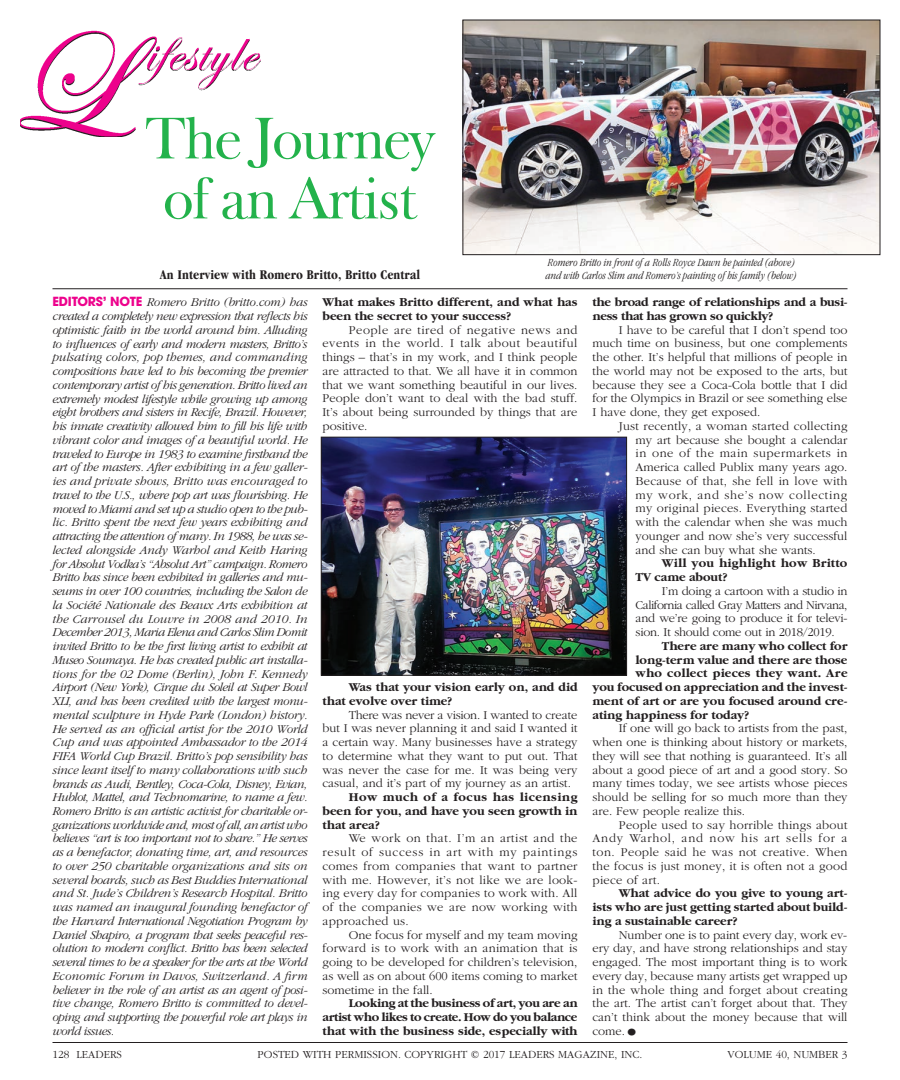
<style>
.page{position:relative;width:900px;height:1080px;background:#fff}
.page>*{position:absolute;margin:0;border:0;box-sizing:border-box;transform-origin:0 0}
.t1{font:60px/60px "Frys Baskerville BT";letter-spacing:-.04em;color:#23b24b;text-align:center}
.t2{font:700 condensed 13.75px "Garamond";letter-spacing:.01em;color:#231f20}
.t3{font:italic 300 12.5px/13.8px "Garamond";letter-spacing:-.04em;color:#231f20;text-align:justify}
.t4{font:300 12.5px/13.8px "Garamond";color:#231f20;text-align:justify}
.t5{font:700 12.5px/13.8px "Garamond";color:#231f20;text-align:justify}
.t6{font:700 12.5px/13.8px "Garamond";letter-spacing:.02em;color:#231f20}
.t7{font:700 12.5px/13.8px "Garamond";letter-spacing:-.02em;color:#231f20}
.t8{font:italic 300 condensed 11.25px/12.5px "Garamond";color:#231f20}
.t9{font:300 11.25px "Garamond";color:#231f20}
.s1{font-family:"Avant Garde";font-weight:700;font-style:normal;color:#ed028c}
.s2{font-size:22.5px}
</style>
<div class="page">
<img style="left:20px;top:30px;width:240px;height:107px">
<hr style="left:52px;top:288px;width:796px;height:1px;background:#231f20">
<img style="left:323px;top:439px;width:302px;height:235px">
<div style="left:321px;top:437px;width:306px;height:239px;border:1px solid #231f20"></div>
<img style="left:465px;top:22px;width:413px;height:231px">
<div style="left:463px;top:20px;width:417px;height:235px;border:1px solid #231f20"></div>
<hr style="left:52px;top:1042px;width:796px;height:1px;background:#231f20">
<h1 class="t1" style="left:145px;top:107px;width:292px">The Journey of an Artist</h1>
<p class="t2" style="left:160px;top:267px;width:262px">An Interview with Romero Britto, Britto Central</p>
<p class="t8" style="left:546px;top:256px;width:253px">Romero Britto in front of a Rolls Royce Dawn he painted (above) and with Carlos Slim and Romero’s painting of his family (below)</p>
<p class="t3" style="left:52px;top:296px;width:257px"><span class="s1">EDITORS’ NOTE</span> Romero Britto (britto.com) has created a completely new expression that reflects his optimistic faith in the world around him. Alluding to influences of early and modern masters, Britto’s pulsating colors, pop themes, and commanding compositions have led to his becoming the premier contemporary artist of his generation. Britto lived an extremely modest lifestyle while growing up among eight brothers and sisters in Recife, Brazil. However, his innate creativity allowed him to fill his life with vibrant color and images of a beautiful world. He traveled to Europe in 1983 to examine firsthand the art of the masters. After exhibiting in a few galler&shy;ies and private shows, Britto was encouraged to travel to the U.S., where pop art was flourishing. He moved to Miami and set up a studio open to the pub&shy;lic. Britto spent the next few years exhibiting and attracting the attention of many. In 1988, he was se&shy;lected alongside Andy Warhol and Keith Haring for Absolut Vodka’s “Absolut Art” campaign. Romero Britto has since been exhibited in galleries and mu&shy;seums in over 100 countries, including the Salon de la Société Nationale des Beaux Arts exhibition at the Carrousel du Louvre in 2008 and 2010. In December 2013, Maria Elena and Carlos Slim Domit invited Britto to be the first living artist to exhibit at Museo Soumaya. He has created public art installa&shy;tions for the 02 Dome (Berlin), John F. Kennedy Airport (New York), Cirque du Soleil at Super Bowl XLI, and has been credited with the largest monu&shy;mental sculpture in Hyde Park (London) history.<br>He served as an official artist for the 2010 World Cup and was appointed Ambassador to the 2014<br>FIFA World Cup Brazil. Britto’s pop sensibility has since leant itself to many collaborations with such brands as Audi, Bentley, Coca-Cola, Disney, Evian, Hublot, Mattel, and Technomarine, to name a few.<br>Romero Britto is an artistic activist for charitable or&shy;ganizations worldwide and, most of all, an artist who believes “art is too important not to share.” He serves as a benefactor, donating time, art, and resources to over 250 charitable organizations and sits on several boards, such as Best Buddies International and St. Jude’s Children’s Research Hospital. Britto was named an inaugural founding benefactor of the Harvard International Negotiation Program by Daniel Shapiro, a program that seeks peaceful res&shy;olution to modern conflict. Britto has been selected several times to be a speaker for the arts at the World Economic Forum in Davos, Switzerland. A firm believer in the role of an artist as an agent of posi&shy;tive change, Romero Britto is committed to devel&shy;oping and supporting the powerful role art plays in world issues.</p>
<p class="t5" style="left:322px;top:296px;width:257px">What makes Britto different, and what has been the secret to your success?</p>
<p class="t4" style="left:322px;top:323px;width:257px;text-indent:26px">People are tired of negative news and events in the world. I talk about beautiful things – that’s in my work, and I think people are attracted to that. We all have it in common that we want something beautiful in our lives.<br>People don’t want to deal with the bad stuff.<br>It’s about being surrounded by things that are positive.</p>
<p class="t5" style="left:322px;top:681px;width:256px;text-indent:26px">Was that your vision early on, and did that evolve over time?</p>
<p class="t4" style="left:322px;top:708px;width:257px;text-indent:26px">There was never a vision. I wanted to create but I was never planning it and said I wanted it a certain way. Many businesses have a strategy to determine what they want to put out. That was never the case for me. It was being very casual, and it’s part of my journey as an artist.</p>
<p class="t5" style="left:322px;top:791px;width:257px;text-indent:26px">How much of a focus has licensing been for you, and have you seen growth in that area?</p>
<p class="t4" style="left:322px;top:832px;width:257px;text-indent:26px">We work on that. I’m an artist and the result of success in art with my paintings comes from companies that want to partner with me. However, it’s not like we are look&shy;ing every day for companies to work with. All of the companies we are now working with approached us.</p>
<p class="t4" style="left:322px;top:928px;width:257px;text-indent:26px">One focus for myself and my team moving forward is to work with an animation that is going to be developed for children’s television, as well as on about 600 items coming to market sometime in the fall.</p>
<p class="t5" style="left:322px;top:997px;width:257px;text-indent:26px">Looking at the business of art, you are an artist who likes to create. How do you balance that with the business side, especially with</p>
<p class="t7" style="left:592px;top:296px;width:257px">the broad range of relationships and a busi&shy;ness that has grown so quickly?</p>
<p class="t4" style="left:592px;top:323px;width:257px;text-indent:26px">I have to be careful that I don’t spend too much time on business, but one complements the other. It’s helpful that millions of people in the world may not be exposed to the arts, but because they see a Coca-Cola bottle that I did for the Olympics in Brazil or see something else I have done, they get exposed.</p>
<p class="t4" style="left:636px;top:419px;width:213px;text-indent:-17px">Just recently, a woman started collecting my art because she bought a calendar in one of the main supermarkets in America called Publix many years ago.<br>Because of that, she fell in love with my work, and she’s now collecting my original pieces. Everything started with the calendar when she was much younger and now she’s very successful and she can buy what she wants.</p>
<p class="t6" style="left:636px;top:557px;width:213px;text-indent:26px">Will you highlight how Britto<br>TV came about?</p>
<p class="t4" style="left:636px;top:584px;width:213px;text-indent:26px">I’m doing a cartoon with a studio in California called Gray Matters and Nirvana, and we’re going to produce it for televi&shy;sion. It should come out in 2018/2019.</p>
<p class="t5" style="left:662px;top:639px;width:187px">There are many who collect for</p>
<p class="t5" style="left:636px;top:653px;width:213px">long-term value and there are those</p>
<p class="t6" style="left:636px;top:667px;width:213px">who collect pieces they want. Are</p>
<p class="t5" style="left:592px;top:681px;width:257px">you focused on appreciation and the invest-</p>
<p class="t5" style="left:592px;top:694px;width:257px">ment of art or are you focused around cre-</p>
<p class="t5" style="left:592px;top:708px;width:159px">ating happiness for today?</p>
<p class="t4" style="left:592px;top:722px;width:256px;text-indent:26px">If one will go back to artists from the past, when one is thinking about history or markets, they will see that nothing is guaranteed. It’s all about a good piece of art and a good story. So many times today, we see artists whose pieces should be selling for so much more than they are. Few people realize this.</p>
<p class="t4" style="left:592px;top:818px;width:257px;text-indent:26px">People used to say horrible things about Andy Warhol, and now his art sells for a ton. People said he was not creative. When the focus is just money, it is often not a good piece of art.</p>
<p class="t5" style="left:592px;top:887px;width:257px;text-indent:26px">What advice do you give to young art&shy;ists who are just getting started about build&shy;ing a sustainable career?</p>
<p class="t4" style="left:592px;top:928px;width:257px;text-indent:26px">Number one is to paint every day, work ev&shy;ery day, and have strong relationships and stay engaged. The most important thing is to work every day, because many artists get wrapped up in the whole thing and forget about creating the art. The artist can’t forget about that. They can’t think about the money because that will come.<span class="s2">•</span></p>
<p class="t9" style="left:52px;top:1048px;width:71px">128 LEADERS</p>
<p class="t9" style="left:258px;top:1048px;width:386px">POSTED WITH PERMISSION. COPYRIGHT © 2017 LEADERS MAGAZINE, INC.</p>
<p class="t9" style="left:728px;top:1048px;width:121px">VOLUME 40, NUMBER 3</p>
</div>
